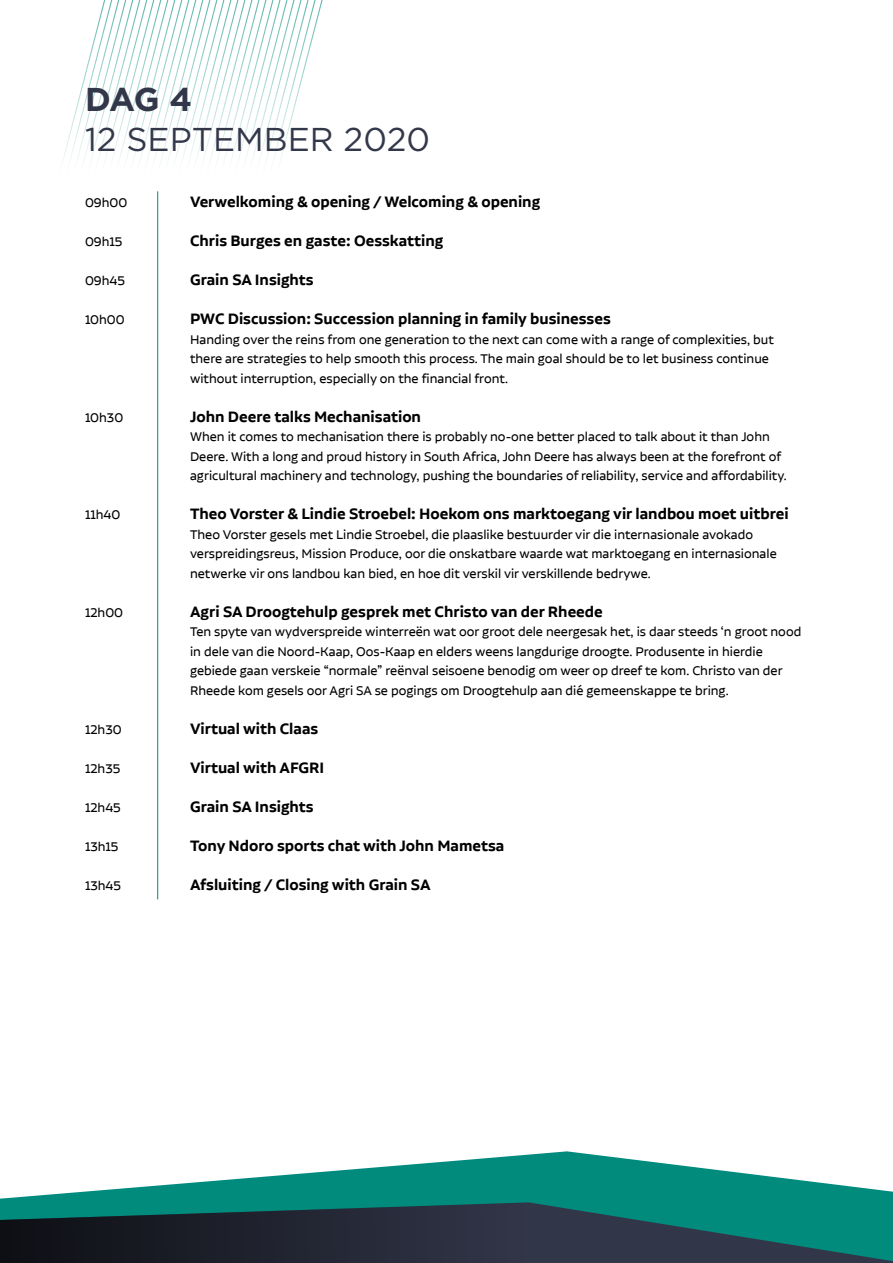
<style>
.page{position:relative;width:893px;height:1263px;background:#fff}
.page>*{position:absolute;margin:0;border:0;box-sizing:border-box;transform-origin:0 0}
.t1{font:33px "Gotham";color:#33374a}
.t2{font:700 33px "Gotham";color:#33374a}
.t3{font:600 18px "Alvar Essential";color:#000}
.t4{font:15px/19.5px "Alvar Essential";color:#000}
</style>
<div class="page">
<svg style="left:62px;top:0;width:261px;height:296px"></svg>
<hr style="left:157px;top:191px;width:1px;height:708px;background:#008b7d">
<svg style="left:0;top:1151px;width:893px;height:51px;fill:#008b7d"></svg>
<svg style="left:0;top:1202px;width:893px;height:61px;background:#1b454b"></svg>
<h1 class="t2" style="left:85px;top:78px;width:109px">DAG 4</h1>
<h1 class="t1" style="left:85px;top:118px;width:346px">12 SEPTEMBER 2020</h1>
<p class="t4" style="left:85px;top:193px;width:44px">09h00</p>
<p class="t3" style="left:190px;top:192px;width:352px">Verwelkoming &amp; opening / Welcoming &amp; opening</p>
<p class="t4" style="left:85px;top:232px;width:39px">09h15</p>
<p class="t3" style="left:190px;top:231px;width:255px">Chris Burges en gaste: Oesskatting</p>
<p class="t4" style="left:85px;top:271px;width:41px">09h45</p>
<p class="t3" style="left:190px;top:270px;width:125px">Grain SA Insights</p>
<p class="t4" style="left:85px;top:310px;width:41px">10h00</p>
<p class="t3" style="left:190px;top:309px;width:422px">PWC Discussion: Succession planning in family businesses</p>
<p class="t4" style="left:190px;top:329px;width:585px">Handing over the reins from one generation to the next can come with a range of complexities, but there are strategies to help smooth this process. The main goal should be to let business continue without interruption, especially on the financial front.</p>
<p class="t4" style="left:85px;top:407px;width:40px">10h30</p>
<p class="t3" style="left:190px;top:406px;width:233px">John Deere talks Mechanisation</p>
<p class="t4" style="left:190px;top:427px;width:598px">When it comes to mechanisation there is probably no-one better placed to talk about it than John<br>Deere. With a long and proud history in South Africa, John Deere has always been at the forefront of agricultural machinery and technology, pushing the boundaries of reliability, service and affordability.</p>
<p class="t4" style="left:85px;top:505px;width:37px">11h40</p>
<p class="t3" style="left:190px;top:504px;width:600px">Theo Vorster &amp; Lindie Stroebel: Hoekom ons marktoegang vir landbou moet uitbrei</p>
<p class="t4" style="left:190px;top:524px;width:588px">Theo Vorster gesels met Lindie Stroebel, die plaaslike bestuurder vir die internasionale avokado verspreidingsreus, Mission Produce, oor die onskatbare waarde wat marktoegang en internasionale netwerke vir ons landbou kan bied, en hoe dit verskil vir verskillende bedrywe.</p>
<p class="t4" style="left:85px;top:602px;width:40px">12h00</p>
<p class="t3" style="left:190px;top:601px;width:414px">Agri SA Droogtehulp gesprek met Christo van der Rheede</p>
<p class="t4" style="left:190px;top:622px;width:613px">Ten spyte van wydverspreide winterreën wat oor groot dele neergesak het, is daar steeds ‘n groot nood in dele van die Noord-Kaap, Oos-Kaap en elders weens langdurige droogte. Produsente in hierdie gebiede gaan verskeie “normale” reënval seisoene benodig om weer op dreef te kom. Christo van der Rheede kom gesels oor Agri SA se pogings om Droogtehulp aan dié gemeenskappe te bring.</p>
<p class="t4" style="left:85px;top:719px;width:38px">12h30</p>
<p class="t3" style="left:190px;top:718px;width:130px">Virtual with Claas</p>
<p class="t4" style="left:85px;top:758px;width:37px">12h35</p>
<p class="t3" style="left:190px;top:757px;width:136px">Virtual with AFGRI</p>
<p class="t4" style="left:85px;top:797px;width:37px">12h45</p>
<p class="t3" style="left:190px;top:796px;width:125px">Grain SA Insights</p>
<p class="t4" style="left:85px;top:836px;width:35px">13h15</p>
<p class="t3" style="left:190px;top:835px;width:316px">Tony Ndoro sports chat with John Mametsa</p>
<p class="t4" style="left:85px;top:875px;width:37px">13h45</p>
<p class="t3" style="left:190px;top:874px;width:242px">Afsluiting / Closing with Grain SA</p>
</div>
